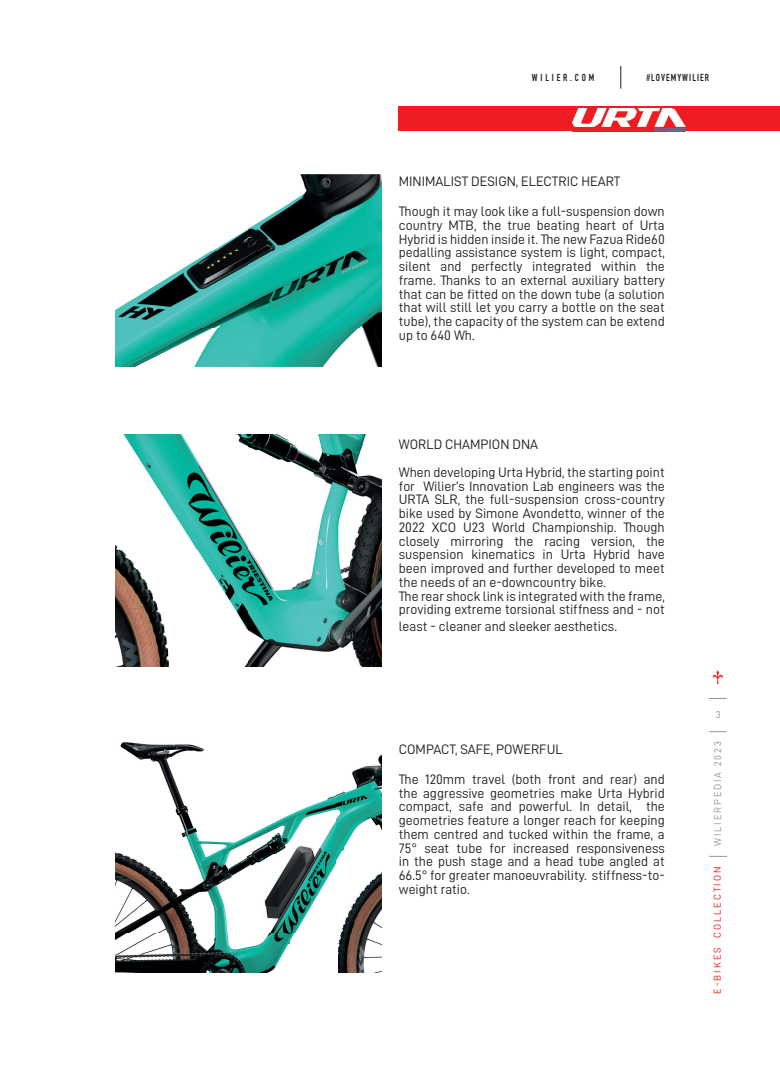
<style>
.page{position:relative;width:780px;height:1088px;background:#fff}
.page>*{position:absolute;margin:0;border:0;box-sizing:border-box;transform-origin:0 0}
.t1{font:13.75px/13.8px "D DIN";color:#231f20}
.t2{font:10px "D DIN";letter-spacing:.19em;color:#ee1d23}
.t3{font:10px "D DIN";letter-spacing:.19em;color:#939598}
.t4{font:10px "DIN Engschrift Std";letter-spacing:.105em;color:#231f20}
.t5{font:10px "DIN Engschrift Std";letter-spacing:.285em;color:#231f20}
</style>
<div class="page">
<img style="left:115px;top:175px;width:266px;height:191px">
<img style="left:115px;top:742px;width:266px;height:231px">
<img style="left:115px;top:434px;width:266px;height:233px">
<div style="left:399px;top:106px;width:381px;height:25px;background:#ee1d23"></div>
<svg style="left:709px;top:856px;width:18px;height:1px"></svg>
<svg style="left:709px;top:731px;width:17px;height:1px"></svg>
<svg style="left:708px;top:698px;width:18px;height:1px"></svg>
<svg style="left:712px;top:670px;width:11px;height:14px"></svg>
<svg style="left:620px;top:66px;width:1px;height:23px"></svg>
<img style="left:572px;top:131px;width:113px;height:1px">
<img style="left:572px;top:108px;width:113px;height:23px">
<p class="t5" style="left:531px;top:71px;width:64px">WILIER.COM</p>
<p class="t4" style="left:646px;top:71px;width:64px">#LOVEMYWILIER</p>
<p class="t1" style="left:399px;top:166px;width:267px;line-height:30px">MINIMALIST DESIGN, ELECTRIC HEART<br>Though it may look like a full-suspension down</p>
<p class="t1" style="left:399px;top:218px;width:267px;text-align:justify">country MTB, the true beating heart of Urta Hybrid is hidden inside it. The new Fazua Ride60 pedalling assistance system is light, compact, silent and perfectly integrated within the frame. Thanks to an external auxiliary battery that can be fitted on the down tube (a solution that will still let you carry a bottle on the seat tube), the capacity of the system can be extend up to 640 Wh.</p>
<p class="t1" style="left:399px;top:431px;width:267px;line-height:27.5px">WORLD CHAMPION DNA<br>When developing Urta Hybrid, the starting point</p>
<p class="t1" style="left:399px;top:479px;width:267px">for Wilier’s Innovation Lab engineers was the URTA SLR, the full-suspension cross-country bike used by Simone Avondetto, winner of the 2022 XCO U23 World Championship. Though closely mirroring the racing version, the suspension kinematics in Urta Hybrid have been improved and further developed to meet the needs of an e-downcountry bike.<br>The rear shock link is integrated with the frame, providing extreme torsional stiffness and - not</p>
<p class="t1" style="left:399px;top:619px;width:220px">least - cleaner and sleeker aesthetics.</p>
<p class="t1" style="left:399px;top:734px;width:267px;line-height:30px">COMPACT, SAFE, POWERFUL<br>The 120mm travel (both front and rear) and</p>
<p class="t1" style="left:399px;top:786px;width:267px;text-align:justify">the aggressive geometries make Urta Hybrid compact, safe and powerful. In detail, the geometries feature a longer reach for keeping them centred and tucked within the frame, a 75° seat tube for increased responsiveness in the push stage and a head tube angled at 66.5° for greater manoeuvrability. stiffness-to&shy;weight ratio.</p>
<p class="t3" style="left:715px;top:709px;width:6px">3</p>
<p class="t3" style="left:712px;top:846px;width:106px;rotate:-90deg">WILIERPEDIA 2023</p>
<p class="t2" style="left:711px;top:994px;width:128px;rotate:-90deg">E-BIKES COLLECTION</p>
</div>
